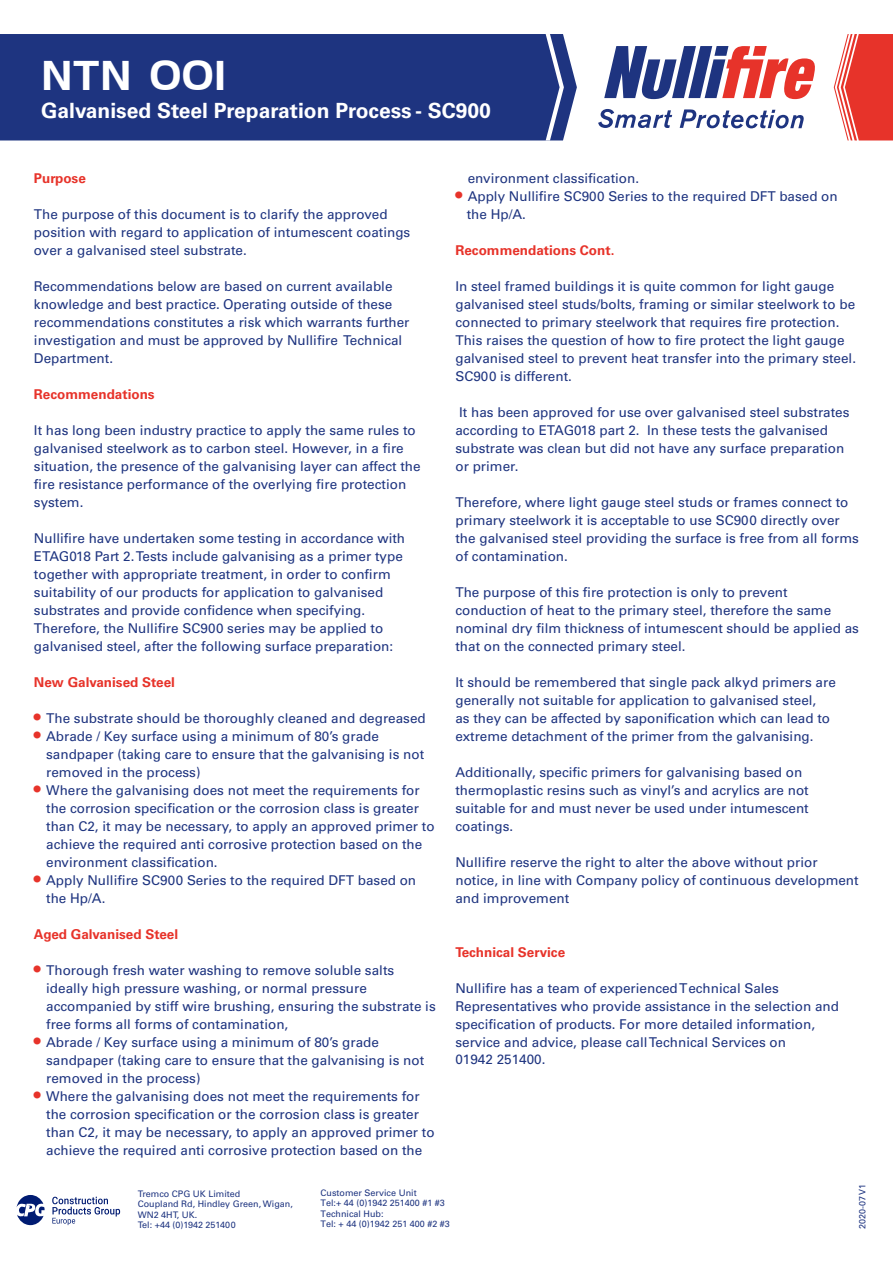
<style>
.page{position:relative;width:893px;height:1263px;background:#fff}
.page>*{position:absolute;margin:0;border:0;box-sizing:border-box;transform-origin:0 0}
.t1{font:40.5px "Handel Gothic BT";letter-spacing:.03em;color:#fff}
.t2{font:700 21px "Univers LTCYR 65";color:#fff}
.t3{font:13.5px/18px "Univers LTCYR 55 Roman";color:#1e3480}
.t4{font:700 13.5px "Univers LTCYR 65";color:#e7332a}
.t5{font:9px/10.5px "Univers LTCYR 55 Roman";color:#1e3480}
.s1{font-family:"Univers LTCYR 65";font-weight:700;font-size:19.5px;color:#e7332a}
</style>
<div class="page">
<svg style="left:834px;top:34px;width:59px;height:106px"></svg>
<div style="left:0;top:34px;width:577px;height:106px;background:#1e3480"></div>
<svg style="left:546px;top:34px;width:18px;height:106px"></svg>
<svg style="left:604px;top:46px;width:211px;height:53px"></svg>
<svg style="left:598px;top:109px;width:74px;height:19px"></svg>
<svg style="left:680px;top:109px;width:124px;height:19px"></svg>
<svg style="left:17px;top:1195px;width:28px;height:30px"></svg>
<svg style="left:52px;top:1196px;width:68px;height:29px"></svg>
<h1 class="t1" style="left:41px;top:51px;width:186px">NTN 001</h1>
<h2 class="t2" style="left:41px;top:96px;width:451px">Galvanised Steel Preparation Process - SC900</h2>
<p class="t4" style="left:34px;top:169px;width:53px">Purpose</p>
<p class="t3" style="left:34px;top:204px;width:378px">The purpose of this document is to clarify the approved position with regard to application of intumescent coatings over a galvanised steel substrate.</p>
<p class="t3" style="left:34px;top:276px;width:377px">Recommendations below are based on current available knowledge and best practice. Operating outside of these recommendations constitutes a risk which warrants further investigation and must be approved by Nullifire Technical Department.</p>
<p class="t4" style="left:34px;top:384px;width:122px">Recommendations</p>
<p class="t3" style="left:34px;top:420px;width:388px">It has long been industry practice to apply the same rules to galvanised steelwork as to carbon steel. However, in a fire situation, the presence of the galvanising layer can affect the fire resistance performance of the overlying fire protection system.</p>
<p class="t3" style="left:34px;top:528px;width:373px">Nullifire have undertaken some testing in accordance with ETAG018 Part 2. Tests include galvanising as a primer type together with appropriate treatment, in order to confirm suitability of our products for application to galvanised substrates and provide confidence when specifying.<br>Therefore, the Nullifire SC900 series may be applied to galvanised steel, after the following surface preparation:</p>
<p class="t4" style="left:34px;top:672px;width:143px">New Galvanised Steel</p>
<p class="t3" style="left:34px;top:708px;width:393px"><span class="s1">•</span> The substrate should be thoroughly cleaned and degreased</p>
<p class="t3" style="left:46px;top:726px;width:379px;text-indent:-12px"><span class="s1">•</span> Abrade / Key surface using a minimum of 80’s grade sandpaper (taking care to ensure that the galvanising is not removed in the process)</p>
<p class="t3" style="left:46px;top:780px;width:390px;text-indent:-12px"><span class="s1">•</span> Where the galvanising does not meet the requirements for the corrosion specification or the corrosion class is greater than C2, it may be necessary, to apply an approved primer to achieve the required anti corrosive protection based on the environment classification.</p>
<p class="t3" style="left:46px;top:870px;width:372px;text-indent:-12px"><span class="s1">•</span> Apply Nullifire SC900 Series to the required DFT based on the Hp/A.</p>
<p class="t4" style="left:34px;top:925px;width:146px">Aged Galvanised Steel</p>
<p class="t3" style="left:46px;top:960px;width:391px;text-indent:-12px"><span class="s1">•</span> Thorough fresh water washing to remove soluble salts ideally high pressure washing, or normal pressure accompanied by stiff wire brushing, ensuring the substrate is free forms all forms of contamination,</p>
<p class="t3" style="left:46px;top:1032px;width:379px;text-indent:-12px"><span class="s1">•</span> Abrade / Key surface using a minimum of 80’s grade sandpaper (taking care to ensure that the galvanising is not removed in the process)</p>
<p class="t3" style="left:46px;top:1086px;width:390px;text-indent:-12px"><span class="s1">•</span> Where the galvanising does not meet the requirements for the corrosion specification or the corrosion class is greater than C2, it may be necessary, to apply an approved primer to achieve the required anti corrosive protection based on the</p>
<p class="t3" style="left:468px;top:168px;width:173px">environment classification.</p>
<p class="t3" style="left:467px;top:186px;width:372px;text-indent:-11px"><span class="s1">•</span> Apply Nullifire SC900 Series to the required DFT based on the Hp/A.</p>
<p class="t4" style="left:455px;top:241px;width:161px">Recommendations Cont.</p>
<p class="t3" style="left:455px;top:276px;width:402px">In steel framed buildings it is quite common for light gauge galvanised steel studs/bolts, framing or similar steelwork to be connected to primary steelwork that requires fire protection.<br>This raises the question of how to fire protect the light gauge galvanised steel to prevent heat transfer into the primary steel.<br>SC900 is different.</p>
<p class="t3" style="left:455px;top:402px;width:396px">It has been approved for use over galvanised steel substrates according to ETAG018 part 2. In these tests the galvanised substrate was clean but did not have any surface preparation or primer.</p>
<p class="t3" style="left:455px;top:492px;width:405px">Therefore, where light gauge steel studs or frames connect to primary steelwork it is acceptable to use SC900 directly over the galvanised steel providing the surface is free from all forms of contamination.</p>
<p class="t3" style="left:455px;top:582px;width:405px">The purpose of this fire protection is only to prevent conduction of heat to the primary steel, therefore the same nominal dry film thickness of intumescent should be applied as that on the connected primary steel.</p>
<p class="t3" style="left:455px;top:672px;width:382px">It should be remembered that single pack alkyd primers are generally not suitable for application to galvanised steel,<br>as they can be affected by saponification which can lead to extreme detachment of the primer from the galvanising.</p>
<p class="t3" style="left:455px;top:762px;width:355px">Additionally, specific primers for galvanising based on thermoplastic resins such as vinyl’s and acrylics are not suitable for and must never be used under intumescent coatings.</p>
<p class="t3" style="left:455px;top:852px;width:405px">Nullifire reserve the right to alter the above without prior notice, in line with Company policy of continuous development and improvement</p>
<p class="t4" style="left:455px;top:942px;width:111px">Technical Service</p>
<p class="t3" style="left:455px;top:978px;width:385px">Nullifire has a team of experienced Technical Sales Representatives who provide assistance in the selection and specification of products. For more detailed information, service and advice, please call Technical Services on<br>01942 251400.</p>
<p class="t5" style="left:138px;top:1188px;width:157px">Tremco CPG UK Limited<br>Coupland Rd, Hindley Green, Wigan,<br>WN2 4HT, UK.<br>Tel: +44 (0)1942 251400</p>
<p class="t5" style="left:857px;top:1229px;width:47px;rotate:-90deg">2020-07 V1</p>
<p class="t5" style="left:321px;top:1187px;width:131px">Customer Service Unit<br>Tel:+ 44 (0)1942 251400 #1 #3<br>Technical Hub:<br>Tel: + 44 (0)1942 251 400 #2 #3</p>
</div>
